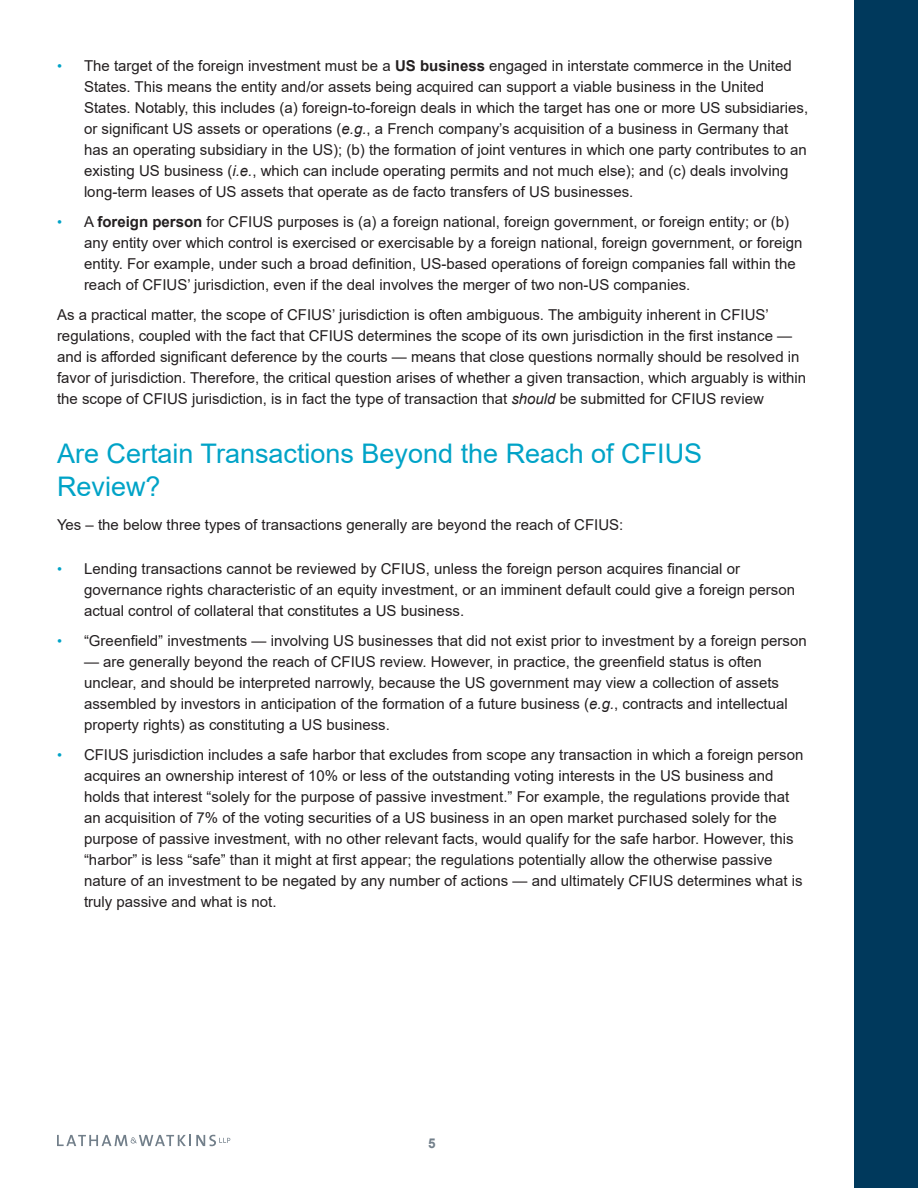
<style>
.page{position:relative;width:918px;height:1188px;background:#fff}
.page>*{position:absolute;margin:0;border:0;box-sizing:border-box;transform-origin:0 0}
.BD_SUBHEAD_1{font:27px/32.4px "Arial";color:#00a3c7}
.BD_-_text_1{font:15px/21px "Arial";color:#231f20}
.t1{font:700 13.5px "Arial";color:#727f8a}
.s1{font-size:14.25px;color:#00a3c7}
.s2{font-weight:700}
.s3{font-style:italic}
</style>
<div class="page">
<svg style="left:57px;top:1135px;width:173px;height:11px"></svg>
<div style="left:854px;top:0;width:64px;height:1188px;background:#00395c"></div>
<p class="BD_-_text_1" style="left:84px;top:55px;width:726px;text-indent:-27px"><span class="s1">•</span> The target of the foreign investment must be a <span class="s2">US business</span> engaged in interstate commerce in the United States. This means the entity and/or assets being acquired can support a viable business in the United States. Notably, this includes (a) foreign-to-foreign deals in which the target has one or more US subsidiaries, or significant US assets or operations (<span class="s3">e.g.</span>, a French company’s acquisition of a business in Germany that has an operating subsidiary in the US); (b) the formation of joint ventures in which one party contributes to an existing US business (<span class="s3">i.e.</span>, which can include operating permits and not much else); and (c) deals involving long-term leases of US assets that operate as de facto transfers of US businesses.</p>
<p class="BD_-_text_1" style="left:84px;top:211px;width:720px;text-indent:-27px"><span class="s1">•</span> A <span class="s2">foreign person</span> for CFIUS purposes is (a) a foreign national, foreign government, or foreign entity; or (b) any entity over which control is exercised or exercisable by a foreign national, foreign government, or foreign entity. For example, under such a broad definition, US-based operations of foreign companies fall within the reach of CFIUS’ jurisdiction, even if the deal involves the merger of two non-US companies.</p>
<p class="BD_-_text_1" style="left:57px;top:304px;width:751px">As a practical matter, the scope of CFIUS’ jurisdiction is often ambiguous. The ambiguity inherent in CFIUS’ regulations, coupled with the fact that CFIUS determines the scope of its own jurisdiction in the first instance — and is afforded significant deference by the courts — means that close questions normally should be resolved in favor of jurisdiction. Therefore, the critical question arises of whether a given transaction, which arguably is within the scope of CFIUS jurisdiction, is in fact the type of transaction that <span class="s3">should</span> be submitted for CFIUS review</p>
<p class="BD_SUBHEAD_1" style="left:57px;top:437px;width:647px">Are Certain Transactions Beyond the Reach of CFIUS<br>Review?</p>
<p class="BD_-_text_1" style="left:57px;top:514px;width:568px">Yes – the below three types of transactions generally are beyond the reach of CFIUS:</p>
<p class="BD_-_text_1" style="left:84px;top:558px;width:713px;text-indent:-27px"><span class="s1">•</span> Lending transactions cannot be reviewed by CFIUS, unless the foreign person acquires financial or governance rights characteristic of an equity investment, or an imminent default could give a foreign person actual control of collateral that constitutes a US business.</p>
<p class="BD_-_text_1" style="left:57px;top:630px;width:751px"><span class="s1">•</span> “Greenfield” investments — involving US businesses that did not exist prior to investment by a foreign person</p>
<p class="BD_-_text_1" style="left:84px;top:651px;width:705px">— are generally beyond the reach of CFIUS review. However, in practice, the greenfield status is often unclear, and should be interpreted narrowly, because the US government may view a collection of assets assembled by investors in anticipation of the formation of a future business (<span class="s3">e.g.</span>, contracts and intellectual property rights) as constituting a US business.</p>
<p class="BD_-_text_1" style="left:84px;top:744px;width:721px;text-indent:-27px"><span class="s1">•</span> CFIUS jurisdiction includes a safe harbor that excludes from scope any transaction in which a foreign person acquires an ownership interest of 10% or less of the outstanding voting interests in the US business and holds that interest “solely for the purpose of passive investment.” For example, the regulations provide that an acquisition of 7% of the voting securities of a US business in an open market purchased solely for the purpose of passive investment, with no other relevant facts, would qualify for the safe harbor. However, this “harbor” is less “safe” than it might at first appear; the regulations potentially allow the otherwise passive nature of an investment to be negated by any number of actions — and ultimately CFIUS determines what is truly passive and what is not.</p>
<p class="t1" style="left:428px;top:1134px;width:9px">5</p>
</div>
